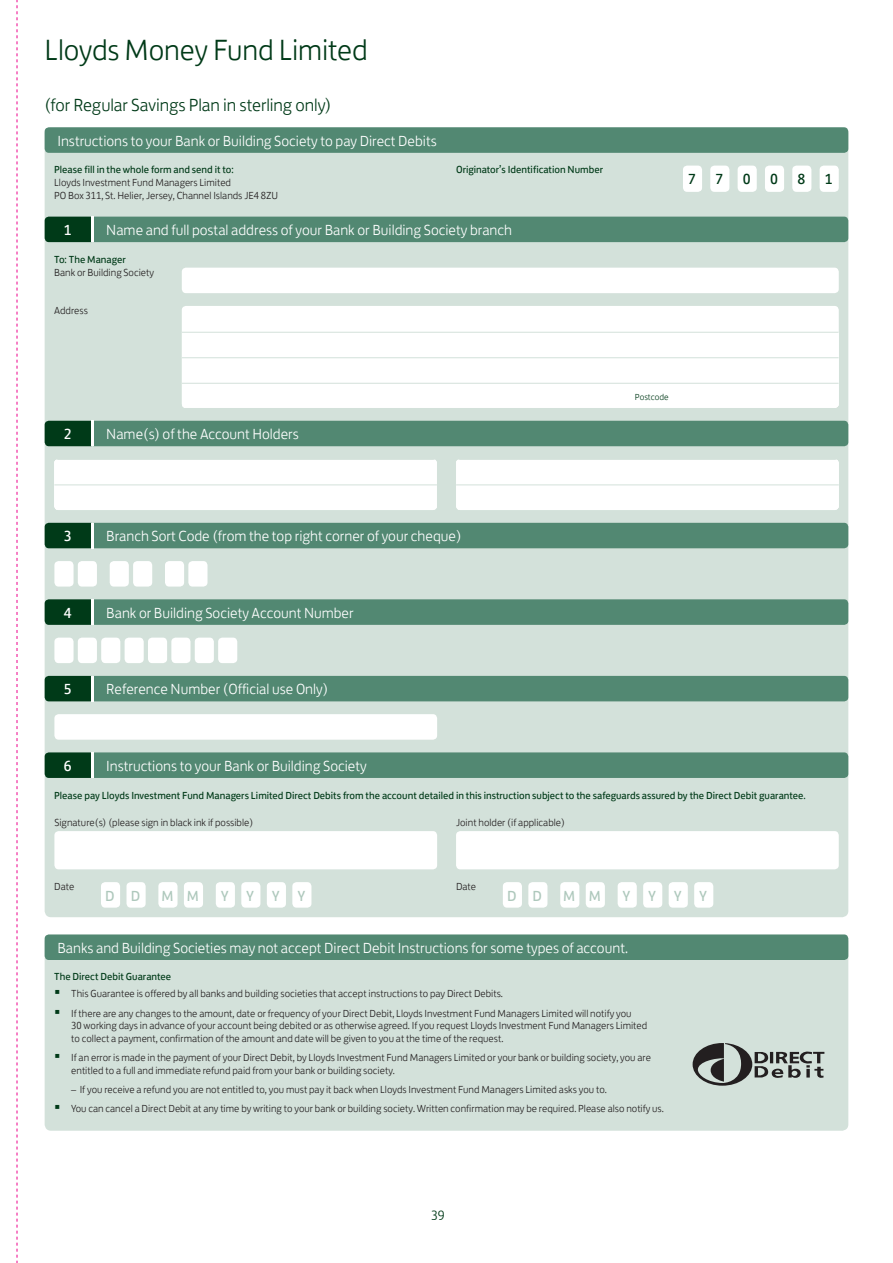
<style>
.page{position:relative;width:893px;height:1263px;background:#fff}
.page>*{position:absolute;margin:0;border:0;box-sizing:border-box;transform-origin:0 0}
.t1{font:300 30px "Lloyds Bank Jack";letter-spacing:-.005em;color:#003a18}
.t2{font:300 18px "Lloyds Bank Jack";letter-spacing:-.005em;color:#003a18}
.t3{font:300 15px "Lloyds Bank Jack";color:#fff}
.t4{font:15px "Lloyds Bank Jack";letter-spacing:1.17em;color:#aec8bc}
.t5{font:15px "Lloyds Bank Jack";color:#fff}
.t6{font:15px "Lloyds Bank Jack";color:#003a18}
.t7{font:300 13.5px "Lloyds Bank Jack";color:#003a18}
.t8{font:300 10.5px/12.8px "Lloyds Bank Jack";color:#231f20}
.t9{font:10.5px "Lloyds Bank Jack";color:#003a18}
.t10{font:300 9px "Lloyds Bank Jack";color:#003a18}
.s1{font-size:18px;color:#003a18}
</style>
<div class="page">
<svg style="left:17px;top:0;width:1px;height:1263px"></svg>
<div style="left:45px;top:127px;width:803px;height:790px;background:#d3e1da;border-radius:6px"></div>
<div style="left:45px;top:217px;width:803px;height:25px;background:#528872"></div>
<hr style="left:91px;top:217px;width:3px;height:25px;background:#fff">
<div style="left:45px;top:421px;width:803px;height:25px;background:#528872"></div>
<hr style="left:91px;top:421px;width:3px;height:25px;background:#fff">
<div style="left:45px;top:523px;width:803px;height:25px;background:#528872"></div>
<hr style="left:91px;top:523px;width:3px;height:25px;background:#fff">
<svg style="left:45px;top:599px;width:803px;height:26px"></svg>
<hr style="left:91px;top:599px;width:3px;height:26px;background:#fff">
<div style="left:45px;top:676px;width:803px;height:25px;background:#528872"></div>
<hr style="left:91px;top:676px;width:3px;height:25px;background:#fff">
<svg style="left:45px;top:752px;width:803px;height:26px"></svg>
<hr style="left:91px;top:752px;width:3px;height:26px;background:#fff">
<div style="left:182px;top:268px;width:657px;height:25px;background:#fff;border-radius:4px"></div>
<div style="left:182px;top:306px;width:657px;height:102px;background:#fff;border-radius:4px"></div>
<svg style="left:182px;top:358px;width:656px;height:50px"></svg>
<hr style="left:182px;top:332px;width:657px;height:1px;background:#d3e1da">
<hr style="left:182px;top:357px;width:657px;height:1px;background:#d3e1da">
<hr style="left:182px;top:383px;width:657px;height:1px;background:#d3e1da">
<div style="left:683px;top:166px;width:19px;height:26px;background:#fff;border-radius:4px"></div>
<div style="left:710px;top:166px;width:19px;height:26px;background:#fff;border-radius:4px"></div>
<div style="left:738px;top:166px;width:19px;height:26px;background:#fff;border-radius:4px"></div>
<div style="left:765px;top:166px;width:19px;height:26px;background:#fff;border-radius:4px"></div>
<div style="left:792px;top:166px;width:19px;height:26px;background:#fff;border-radius:4px"></div>
<div style="left:820px;top:166px;width:19px;height:26px;background:#fff;border-radius:4px"></div>
<div style="left:54px;top:460px;width:383px;height:50px;background:#fff"></div>
<hr style="left:54px;top:484px;width:383px;height:1px;background:#d3e1da">
<div style="left:456px;top:460px;width:383px;height:50px;background:#fff"></div>
<hr style="left:456px;top:484px;width:383px;height:1px;background:#d3e1da">
<div style="left:54px;top:561px;width:20px;height:26px;background:#fff;border-radius:4px"></div>
<div style="left:78px;top:561px;width:19px;height:26px;background:#fff;border-radius:4px"></div>
<div style="left:110px;top:561px;width:19px;height:26px;background:#fff;border-radius:4px"></div>
<div style="left:133px;top:561px;width:19px;height:26px;background:#fff;border-radius:4px"></div>
<div style="left:165px;top:561px;width:19px;height:26px;background:#fff;border-radius:4px"></div>
<div style="left:188px;top:561px;width:19px;height:26px;background:#fff;border-radius:4px"></div>
<div style="left:54px;top:638px;width:20px;height:25px;background:#fff;border-radius:4px"></div>
<div style="left:78px;top:638px;width:19px;height:25px;background:#fff;border-radius:4px"></div>
<div style="left:101px;top:638px;width:19px;height:25px;background:#fff;border-radius:4px"></div>
<div style="left:125px;top:638px;width:19px;height:25px;background:#fff;border-radius:4px"></div>
<div style="left:148px;top:638px;width:19px;height:25px;background:#fff;border-radius:4px"></div>
<div style="left:171px;top:638px;width:19px;height:25px;background:#fff;border-radius:4px"></div>
<div style="left:195px;top:638px;width:19px;height:25px;background:#fff;border-radius:4px"></div>
<div style="left:218px;top:638px;width:19px;height:25px;background:#fff;border-radius:4px"></div>
<div style="left:54px;top:831px;width:383px;height:38px;background:#fff;border-radius:4px"></div>
<div style="left:456px;top:831px;width:383px;height:38px;background:#fff;border-radius:4px"></div>
<div style="left:54px;top:714px;width:383px;height:26px;background:#fff;border-radius:4px"></div>
<div style="left:101px;top:882px;width:19px;height:26px;background:#fff;border-radius:4px"></div>
<div style="left:126px;top:882px;width:20px;height:26px;background:#fff;border-radius:4px"></div>
<div style="left:158px;top:882px;width:20px;height:26px;background:#fff;border-radius:4px"></div>
<div style="left:184px;top:882px;width:19px;height:26px;background:#fff;border-radius:4px"></div>
<div style="left:216px;top:882px;width:19px;height:26px;background:#fff;border-radius:4px"></div>
<div style="left:241px;top:882px;width:19px;height:26px;background:#fff;border-radius:4px"></div>
<div style="left:267px;top:882px;width:19px;height:26px;background:#fff;border-radius:4px"></div>
<div style="left:292px;top:882px;width:19px;height:26px;background:#fff;border-radius:4px"></div>
<div style="left:503px;top:882px;width:19px;height:26px;background:#fff;border-radius:4px"></div>
<div style="left:528px;top:882px;width:19px;height:26px;background:#fff;border-radius:4px"></div>
<div style="left:560px;top:882px;width:19px;height:26px;background:#fff;border-radius:4px"></div>
<div style="left:586px;top:882px;width:19px;height:26px;background:#fff;border-radius:4px"></div>
<div style="left:618px;top:882px;width:19px;height:26px;background:#fff;border-radius:4px"></div>
<div style="left:643px;top:882px;width:19px;height:26px;background:#fff;border-radius:4px"></div>
<div style="left:669px;top:882px;width:19px;height:26px;background:#fff;border-radius:4px"></div>
<div style="left:694px;top:882px;width:19px;height:26px;background:#fff;border-radius:4px"></div>
<svg style="left:45px;top:127px;width:803px;height:26px"></svg>
<div style="left:45px;top:935px;width:803px;height:196px;background:#d3e1da;border-radius:6px"></div>
<div style="left:45px;top:934px;width:803px;height:26px;background:#528872"></div>
<svg style="left:693px;top:1043px;width:131px;height:43px"></svg>
<h1 class="t1" style="left:45px;top:26px;width:324px">Lloyds Money Fund Limited</h1>
<h2 class="t2" style="left:45px;top:91px;width:288px">(for Regular Savings Plan in sterling only)</h2>
<h3 class="t3" style="left:57px;top:129px;width:381px">Instructions to your Bank or Building Society to pay Direct Debits</h3>
<p class="t9" style="left:54px;top:161px;width:181px">Please fill in the whole form and send it to:</p>
<p class="t8" style="left:54px;top:175px;width:226px">Lloyds Investment Fund Managers Limited<br>PO Box 311, St. Helier, Jersey, Channel Islands JE4 8ZU</p>
<p class="t9" style="left:456px;top:161px;width:149px">Originator’s Identification Number</p>
<h3 class="t5" style="left:64px;top:218px;width:9px">1</h3>
<h3 class="t3" style="left:106px;top:218px;width:407px">Name and full postal address of your Bank or Building Society branch</h3>
<p class="t9" style="left:54px;top:251px;width:73px">To: The Manager</p>
<p class="t8" style="left:54px;top:265px;width:101px">Bank or Building Society</p>
<p class="t8" style="left:54px;top:303px;width:35px">Address</p>
<h3 class="t5" style="left:64px;top:422px;width:9px">2</h3>
<h3 class="t3" style="left:106px;top:422px;width:194px">Name(s) of the Account Holders</h3>
<h3 class="t6" style="left:688px;top:167px;width:9px">7</h3>
<h3 class="t6" style="left:715px;top:167px;width:9px">7</h3>
<h3 class="t6" style="left:743px;top:167px;width:9px">0</h3>
<h3 class="t6" style="left:770px;top:167px;width:9px">0</h3>
<h3 class="t6" style="left:797px;top:167px;width:9px">8</h3>
<h3 class="t6" style="left:825px;top:167px;width:9px">1</h3>
<p class="t10" style="left:635px;top:389px;width:35px">Postcode</p>
<h3 class="t5" style="left:64px;top:524px;width:9px">3</h3>
<h3 class="t3" style="left:106px;top:524px;width:357px">Branch Sort Code (from the top right corner of your cheque)</h3>
<h3 class="t5" style="left:64px;top:601px;width:9px">4</h3>
<h3 class="t3" style="left:106px;top:601px;width:249px">Bank or Building Society Account Number</h3>
<h3 class="t5" style="left:64px;top:677px;width:9px">5</h3>
<h3 class="t3" style="left:106px;top:677px;width:223px">Reference Number (Official use Only)</h3>
<h3 class="t5" style="left:64px;top:754px;width:9px">6</h3>
<h3 class="t3" style="left:106px;top:754px;width:262px">Instructions to your Bank or Building Society</h3>
<p class="t9" style="left:54px;top:787px;width:753px">Please pay Lloyds Investment Fund Managers Limited Direct Debits from the account detailed in this instruction subject to the safeguards assured by the Direct Debit guarantee.</p>
<p class="t8" style="left:54px;top:815px;width:200px">Signature(s) (please sign in black ink if possible)</p>
<p class="t8" style="left:456px;top:815px;width:110px">Joint holder (if applicable)</p>
<p class="t8" style="left:54px;top:879px;width:22px">Date</p>
<p class="t8" style="left:456px;top:879px;width:22px">Date</p>
<h3 class="t4" style="left:105px;top:883px;width:36px">D D</h3>
<h3 class="t4" style="left:161px;top:883px;width:39px">M M</h3>
<h3 class="t4" style="left:221px;top:883px;width:86px">YYYY</h3>
<h3 class="t4" style="left:507px;top:883px;width:36px">D D</h3>
<h3 class="t4" style="left:563px;top:883px;width:39px">M M</h3>
<h3 class="t4" style="left:623px;top:883px;width:86px">YYYY</h3>
<h3 class="t3" style="left:57px;top:936px;width:572px">Banks and Building Societies may not accept Direct Debit Instructions for some types of account.</h3>
<p class="t9" style="left:54px;top:968px;width:119px">The Direct Debit Guarantee</p>
<p class="t8" style="left:54px;top:986px;width:450px"><span class="s1">•</span> This Guarantee is offered by all banks and building societies that accept instructions to pay Direct Debits.</p>
<p class="t8" style="left:71px;top:1005px;width:578px;text-indent:-17px"><span class="s1">•</span> If there are any changes to the amount, date or frequency of your Direct Debit, Lloyds Investment Fund Managers Limited will notify you<br>30 working days in advance of your account being debited or as otherwise agreed. If you request Lloyds Investment Fund Managers Limited to collect a payment, confirmation of the amount and date will be given to you at the time of the request.</p>
<p class="t8" style="left:71px;top:1050px;width:581px;text-indent:-17px"><span class="s1">•</span> If an error is made in the payment of your Direct Debit, by Lloyds Investment Fund Managers Limited or your bank or building society, you are entitled to a full and immediate refund paid from your bank or building society.</p>
<p class="t8" style="left:71px;top:1082px;width:537px">– If you receive a refund you are not entitled to, you must pay it back when Lloyds Investment Fund Managers Limited asks you to.</p>
<p class="t8" style="left:54px;top:1101px;width:611px"><span class="s1">•</span> You can cancel a Direct Debit at any time by writing to your bank or building society. Written confirmation may be required. Please also notify us.</p>
<p class="t7" style="left:431px;top:1202px;width:15px">39</p>
</div>
